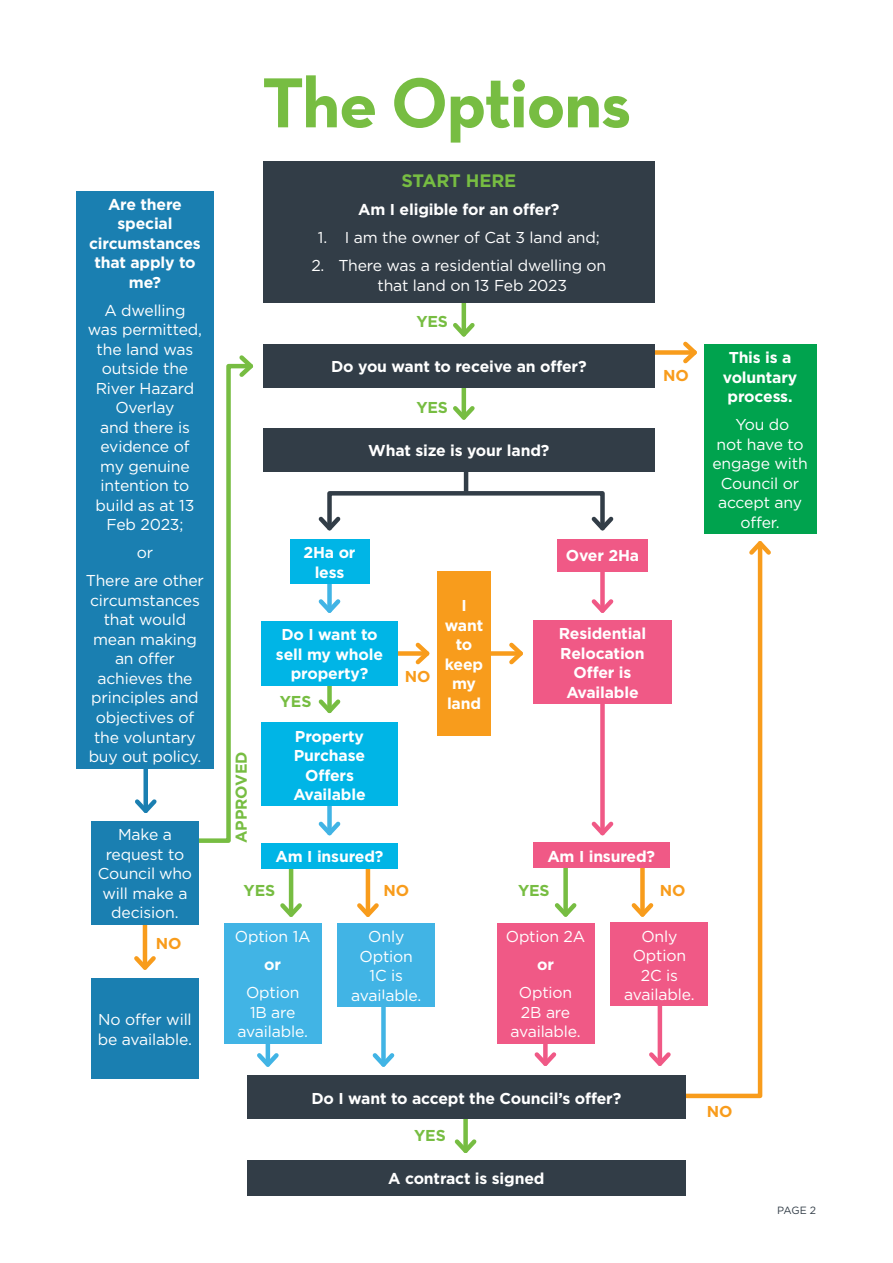
<style>
.page{position:relative;width:893px;height:1263px;background:#fff}
.page>*{position:absolute;margin:0;border:0;box-sizing:border-box;transform-origin:0 0}
.Heading_2{font:700 72px "Neutraface Text";letter-spacing:-.02em;color:#77bd42}
.Body_Copy{font:700 18px "Gotham";letter-spacing:-.01em;color:#77bd42}
.Body_Copy-2{font:15.75px/19.5px "Gotham";letter-spacing:-.01em;color:#fff;text-align:center}
.Body_Copy-3{font:700 15.75px/19.5px "Gotham";letter-spacing:-.01em;color:#fff;text-align:center}
.Body_Copy-4{font:700 15.75px "Gotham";letter-spacing:-.01em;color:#77bd42}
.Body_Copy-5{font:700 15.75px "Gotham";letter-spacing:-.01em;color:#f89c1c}
.t1{font:10.5px "Gotham";color:#323d47}
</style>
<div class="page">
<hr style="left:462px;top:383px;width:4px;height:34px;background:#77bd42">
<svg style="left:453px;top:402px;width:22px;height:18px"></svg>
<div style="left:600px;top:567px;width:5px;height:44px;background:#f05986"></div>
<svg style="left:591px;top:595px;width:23px;height:18px"></svg>
<div style="left:543px;top:1017px;width:5px;height:47px;background:#f05986"></div>
<svg style="left:534px;top:1048px;width:23px;height:18px"></svg>
<svg style="left:649px;top:1048px;width:9px;height:17px"></svg>
<hr style="left:266px;top:1018px;width:4px;height:46px;background:#41b4e5">
<svg style="left:257px;top:1049px;width:22px;height:18px"></svg>
<svg style="left:658px;top:559px;width:105px;height:540px"></svg>
<svg style="left:749px;top:541px;width:22px;height:18px"></svg>
<div style="left:463px;top:1104px;width:5px;height:47px;background:#77bd42"></div>
<svg style="left:454px;top:1135px;width:23px;height:18px"></svg>
<div style="left:648px;top:350px;width:47px;height:5px;background:#f89c1c"></div>
<svg style="left:679px;top:341px;width:18px;height:23px"></svg>
<hr style="left:143px;top:910px;width:4px;height:57px;background:#f89c1c">
<svg style="left:134px;top:952px;width:22px;height:18px"></svg>
<svg style="left:155px;top:363px;width:80px;height:482px"></svg>
<svg style="left:235px;top:355px;width:19px;height:22px"></svg>
<div style="left:143px;top:708px;width:5px;height:103px;background:#1a7fb1"></div>
<svg style="left:135px;top:795px;width:26px;height:22px"></svg>
<hr style="left:464px;top:458px;width:4px;height:34px;background:#323d47">
<hr style="left:462px;top:299px;width:4px;height:35px;background:#77bd42">
<svg style="left:453px;top:319px;width:22px;height:18px"></svg>
<div style="left:563px;top:868px;width:5px;height:46px;background:#77bd42"></div>
<svg style="left:554px;top:899px;width:23px;height:18px"></svg>
<div style="left:640px;top:868px;width:5px;height:46px;background:#f89c1c"></div>
<svg style="left:631px;top:899px;width:23px;height:18px"></svg>
<div style="left:486px;top:651px;width:35px;height:5px;background:#f89c1c"></div>
<svg style="left:505px;top:642px;width:18px;height:23px"></svg>
<div style="left:380px;top:651px;width:47px;height:5px;background:#f89c1c"></div>
<svg style="left:411px;top:642px;width:19px;height:23px"></svg>
<hr style="left:289px;top:868px;width:4px;height:47px;background:#77bd42">
<svg style="left:280px;top:899px;width:22px;height:18px"></svg>
<hr style="left:366px;top:868px;width:4px;height:47px;background:#f89c1c">
<svg style="left:357px;top:899px;width:22px;height:18px"></svg>
<div style="left:327px;top:805px;width:5px;height:28px;background:#41b4e5"></div>
<svg style="left:318px;top:817px;width:23px;height:19px"></svg>
<div style="left:327px;top:664px;width:5px;height:47px;background:#77bd42"></div>
<svg style="left:318px;top:695px;width:23px;height:19px"></svg>
<div style="left:327px;top:577px;width:5px;height:34px;background:#41b4e5"></div>
<svg style="left:318px;top:595px;width:23px;height:18px"></svg>
<div style="left:76px;top:191px;width:138px;height:577px;background:#1a7fb1"></div>
<div style="left:263px;top:161px;width:392px;height:141px;background:#323d47"></div>
<div style="left:704px;top:344px;width:112px;height:190px;background:#00a34e"></div>
<div style="left:91px;top:821px;width:107px;height:104px;background:#1a7fb1"></div>
<div style="left:91px;top:978px;width:107px;height:101px;background:#1a7fb1"></div>
<div style="left:290px;top:539px;width:79px;height:45px;background:#00b5e6"></div>
<div style="left:557px;top:539px;width:91px;height:32px;background:#f05986"></div>
<div style="left:261px;top:621px;width:137px;height:65px;background:#00b5e6"></div>
<div style="left:438px;top:571px;width:53px;height:165px;background:#f89c1c"></div>
<div style="left:261px;top:722px;width:137px;height:84px;background:#00b5e6"></div>
<div style="left:261px;top:843px;width:137px;height:25px;background:#00b5e6"></div>
<div style="left:224px;top:923px;width:98px;height:121px;background:#41b4e5"></div>
<div style="left:337px;top:923px;width:98px;height:84px;background:#41b4e5"></div>
<div style="left:533px;top:843px;width:136px;height:25px;background:#f05986"></div>
<div style="left:497px;top:923px;width:97px;height:120px;background:#f05986"></div>
<div style="left:610px;top:922px;width:98px;height:84px;background:#f05986"></div>
<div style="left:247px;top:1076px;width:439px;height:43px;background:#323d47"></div>
<div style="left:600px;top:704px;width:5px;height:129px;background:#f05986"></div>
<svg style="left:591px;top:817px;width:23px;height:19px"></svg>
<div style="left:263px;top:344px;width:392px;height:43px;background:#323d47"></div>
<div style="left:263px;top:428px;width:392px;height:43px;background:#323d47"></div>
<div style="left:327px;top:491px;width:278px;height:39px;border:4px solid #323d47"></div>
<svg style="left:318px;top:513px;width:26px;height:18px"></svg>
<svg style="left:588px;top:513px;width:26px;height:18px"></svg>
<div style="left:247px;top:1160px;width:439px;height:35px;background:#323d47"></div>
<div style="left:533px;top:620px;width:139px;height:84px;background:#f05986"></div>
<div style="left:381px;top:1001px;width:5px;height:63px;background:#41b4e5"></div>
<svg style="left:372px;top:1049px;width:23px;height:18px"></svg>
<p class="Body_Copy-3" style="left:89px;top:194px;width:113px">Are there special circumstances that apply to me?</p>
<p class="Body_Copy-2" style="left:88px;top:300px;width:116px">A dwelling was permitted, the land was outside the<br>River Hazard<br>Overlay<br>and there is evidence of my genuine intention to build as at 13<br>Feb 2023;</p>
<p class="Body_Copy-2" style="left:137px;top:543px;width:18px">or</p>
<p class="Body_Copy-2" style="left:86px;top:571px;width:120px">There are other circumstances that would mean making an offer achieves the principles and objectives of the voluntary buy out policy.</p>
<p class="Body_Copy-2" style="left:98px;top:825px;width:96px">Make a request to<br>Council who will make a decision.</p>
<p class="Body_Copy-5" style="left:156px;top:933px;width:27px">NO</p>
<p class="Body_Copy-2" style="left:98px;top:1009px;width:96px;text-align:left">No offer will be available.</p>
<p class="Heading_2" style="left:262px;top:56px;width:371px">The Options</p>
<p class="Body_Copy" style="left:401px;top:169px;width:116px">START HERE</p>
<p class="Body_Copy-3" style="left:358px;top:200px;width:203px">Am I eligible for an offer?</p>
<p class="Body_Copy-2" style="left:318px;top:228px;width:283px">1. I am the owner of Cat 3 land and;</p>
<p class="Body_Copy-2" style="left:378px;top:256px;width:230px;text-align:left;text-indent:-66px">2. There was a residential dwelling on that land on 13 Feb 2023</p>
<p class="Body_Copy-4" style="left:416px;top:311px;width:33px">YES</p>
<p class="Body_Copy-3" style="left:331px;top:356px;width:257px">Do you want to receive an offer?</p>
<p class="Body_Copy-4" style="left:416px;top:397px;width:33px">YES</p>
<p class="Body_Copy-3" style="left:368px;top:440px;width:183px">What size is your land?</p>
<p class="Body_Copy-5" style="left:663px;top:365px;width:27px">NO</p>
<p class="Body_Copy-4" style="left:231px;top:843px;width:93px;rotate:-90deg">APPROVED</p>
<p class="Body_Copy-3" style="left:303px;top:543px;width:54px">2Ha or less</p>
<p class="Body_Copy-3" style="left:566px;top:546px;width:75px">Over 2Ha</p>
<p class="Body_Copy-3" style="left:276px;top:625px;width:109px">Do I want to sell my whole property?</p>
<p class="Body_Copy-4" style="left:280px;top:691px;width:33px">YES</p>
<p class="Body_Copy-3" style="left:293px;top:726px;width:74px">Property<br>Purchase<br>Offers<br>Available</p>
<p class="Body_Copy-3" style="left:276px;top:846px;width:109px">Am I insured?</p>
<p class="Body_Copy-5" style="left:405px;top:666px;width:27px">NO</p>
<p class="Body_Copy-3" style="left:445px;top:596px;width:40px">I want to keep my land</p>
<p class="Body_Copy-3" style="left:559px;top:624px;width:89px">Residential<br>Relocation<br>Offer is<br>Available</p>
<p class="Body_Copy-3" style="left:547px;top:846px;width:109px">Am I insured?</p>
<p class="Body_Copy-4" style="left:244px;top:880px;width:33px">YES</p>
<p class="Body_Copy-2" style="left:235px;top:927px;width:77px">Option 1A</p>
<p class="Body_Copy-3" style="left:264px;top:955px;width:18px">or</p>
<p class="Body_Copy-2" style="left:238px;top:983px;width:72px">Option<br>1B are available.</p>
<p class="Body_Copy-5" style="left:383px;top:880px;width:27px">NO</p>
<p class="Body_Copy-2" style="left:351px;top:927px;width:72px">Only<br>Option<br>1C is available.</p>
<p class="Body_Copy-4" style="left:518px;top:880px;width:33px">YES</p>
<p class="Body_Copy-5" style="left:660px;top:880px;width:27px">NO</p>
<p class="Body_Copy-2" style="left:506px;top:926px;width:81px">Option 2A</p>
<p class="Body_Copy-3" style="left:537px;top:955px;width:18px">or</p>
<p class="Body_Copy-2" style="left:510px;top:982px;width:72px">Option<br>2B are available.</p>
<p class="Body_Copy-2" style="left:624px;top:926px;width:72px">Only<br>Option<br>2C is available.</p>
<p class="Body_Copy-3" style="left:723px;top:348px;width:76px">This is a voluntary process.</p>
<p class="Body_Copy-2" style="left:712px;top:414px;width:97px">You do<br>not have to engage with<br>Council or accept any offer.</p>
<p class="Body_Copy-3" style="left:311px;top:1088px;width:311px">Do I want to accept the Council’s offer?</p>
<p class="Body_Copy-4" style="left:414px;top:1125px;width:33px">YES</p>
<p class="Body_Copy-3" style="left:388px;top:1168px;width:158px">A contract is signed</p>
<p class="Body_Copy-5" style="left:707px;top:1101px;width:27px">NO</p>
<p class="t1" style="left:777px;top:1203px;width:40px">PAGE 2</p>
</div>
